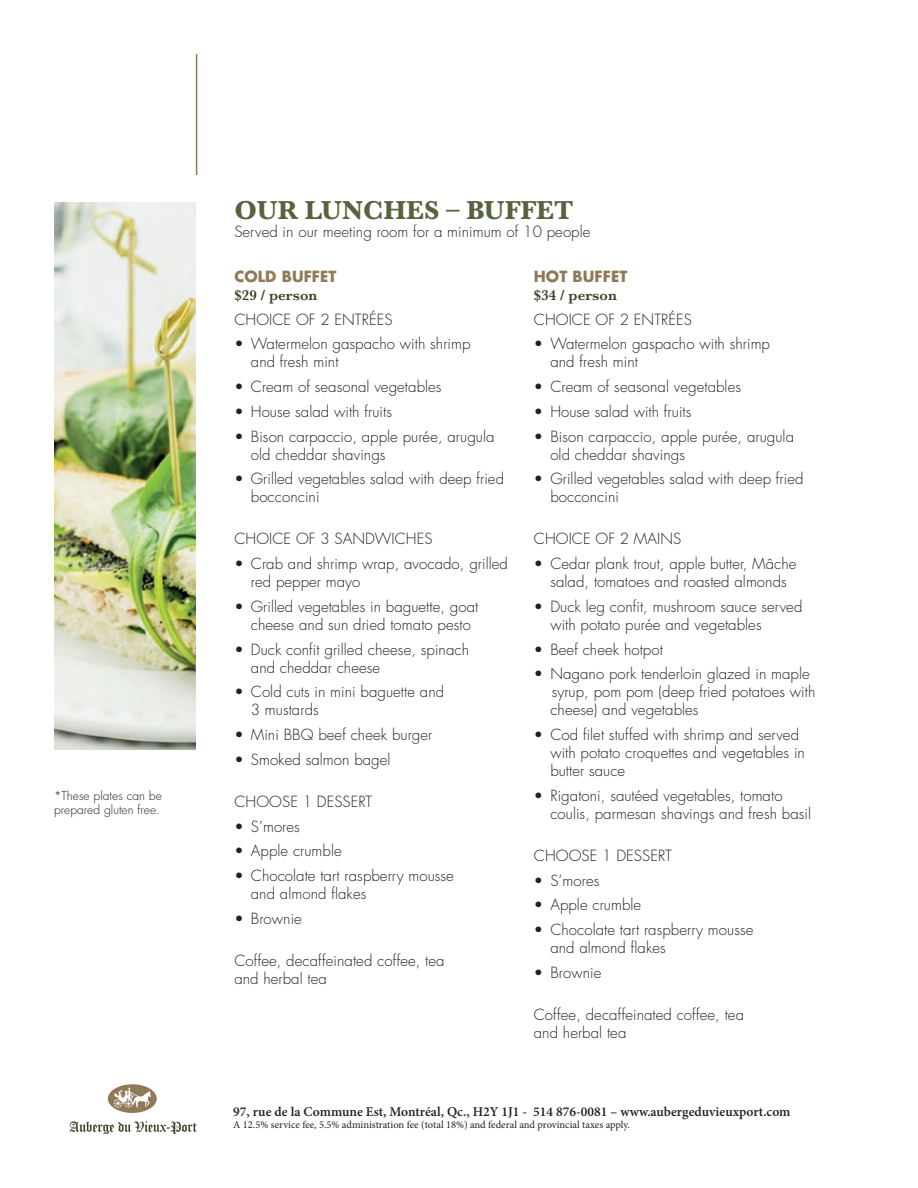
<style>
.page{position:relative;width:918px;height:1188px;background:#fff}
.page>*{position:absolute;margin:0;border:0;box-sizing:border-box;transform-origin:0 0}
.t1{font:700 27px "Baskerville";color:#57633e}
.t2{font:300 15px/18px "Futura";letter-spacing:.005em;color:#231f20}
.t3{font:600 15px "Baskerville";letter-spacing:.005em;color:#374325}
.t4{font:700 15px "Futura";letter-spacing:.005em;color:#8f7956}
.t5{font:600 13.5px "Minion Pro";color:#231f20}
.t6{font:300 12px/14.4px "Futura";letter-spacing:.005em;color:#231f20}
.t7{font:10.5px "Minion Pro";color:#231f20}
</style>
<div class="page">
<svg style="left:108px;top:1084px;width:49px;height:29px"></svg>
<svg style="left:70px;top:1121px;width:127px;height:13px"></svg>
<img style="left:54px;top:202px;width:141px;height:548px">
<hr style="left:196px;top:54px;width:1px;height:121px;background:#8f7956">
<p class="t6" style="left:54px;top:788px;width:109px">*These plates can be prepared gluten free.</p>
<h1 class="t1" style="left:234px;top:191px;width:341px">OUR LUNCHES – BUFFET</h1>
<p class="t2" style="left:234px;top:223px;width:358px">Served in our meeting room for a minimum of 10 people</p>
<p class="t4" style="left:234px;top:266px;width:104px">COLD BUFFET</p>
<p class="t3" style="left:234px;top:285px;width:85px">$29 / person</p>
<p class="t2" style="left:234px;top:311px;width:160px">CHOICE OF 2 ENTRÉES</p>
<p class="t2" style="left:251px;top:335px;width:221px;text-indent:-16px">• Watermelon gaspacho with shrimp and fresh mint</p>
<p class="t2" style="left:234px;top:378px;width:209px">• Cream of seasonal vegetables</p>
<p class="t2" style="left:234px;top:403px;width:159px">• House salad with fruits</p>
<p class="t2" style="left:251px;top:428px;width:245px;text-indent:-16px">• Bison carpaccio, apple purée, arugula old cheddar shavings</p>
<p class="t2" style="left:251px;top:470px;width:255px;text-indent:-16px">• Grilled vegetables salad with deep fried bocconcini</p>
<p class="t2" style="left:234px;top:530px;width:200px">CHOICE OF 3 SANDWICHES</p>
<p class="t2" style="left:251px;top:555px;width:259px;text-indent:-16px">• Crab and shrimp wrap, avocado, grilled red pepper mayo</p>
<p class="t2" style="left:251px;top:598px;width:229px;text-indent:-16px">• Grilled vegetables in baguette, goat cheese and sun dried tomato pesto</p>
<p class="t2" style="left:251px;top:641px;width:220px;text-indent:-16px">• Duck confit grilled cheese, spinach and cheddar cheese</p>
<p class="t2" style="left:251px;top:683px;width:195px;text-indent:-16px">• Cold cuts in mini baguette and<br>3 mustards</p>
<p class="t2" style="left:234px;top:726px;width:200px">• Mini BBQ beef cheek burger</p>
<p class="t2" style="left:234px;top:751px;width:158px">• Smoked salmon bagel</p>
<p class="t2" style="left:234px;top:793px;width:140px">CHOOSE 1 DESSERT</p>
<p class="t2" style="left:234px;top:818px;width:67px">• S’mores</p>
<p class="t2" style="left:234px;top:842px;width:109px">• Apple crumble</p>
<p class="t2" style="left:251px;top:867px;width:205px;text-indent:-16px">• Chocolate tart raspberry mousse and almond flakes</p>
<p class="t2" style="left:234px;top:910px;width:69px">• Brownie</p>
<p class="t2" style="left:234px;top:952px;width:212px">Coffee, decaffeinated coffee, tea and herbal tea</p>
<p class="t4" style="left:534px;top:266px;width:95px">HOT BUFFET</p>
<p class="t3" style="left:534px;top:285px;width:85px">$34 / person</p>
<p class="t2" style="left:534px;top:311px;width:160px">CHOICE OF 2 ENTRÉES</p>
<p class="t2" style="left:550px;top:335px;width:221px;text-indent:-16px">• Watermelon gaspacho with shrimp and fresh mint</p>
<p class="t2" style="left:534px;top:378px;width:209px">• Cream of seasonal vegetables</p>
<p class="t2" style="left:534px;top:403px;width:159px">• House salad with fruits</p>
<p class="t2" style="left:550px;top:428px;width:245px;text-indent:-16px">• Bison carpaccio, apple purée, arugula old cheddar shavings</p>
<p class="t2" style="left:550px;top:470px;width:255px;text-indent:-16px">• Grilled vegetables salad with deep fried bocconcini</p>
<p class="t2" style="left:534px;top:530px;width:149px">CHOICE OF 2 MAINS</p>
<p class="t2" style="left:534px;top:555px;width:264px;text-align:center">• Cedar plank trout, apple butter, Mâche salad, tomatoes and roasted almonds</p>
<p class="t2" style="left:550px;top:598px;width:254px;text-indent:-16px">• Duck leg confit, mushroom sauce served with potato purée and vegetables</p>
<p class="t2" style="left:534px;top:641px;width:131px">• Beef cheek hotpot</p>
<p class="t2" style="left:550px;top:665px;width:267px;text-indent:-16px">• Nagano pork tenderloin glazed in maple syrup, pom pom (deep fried potatoes with cheese) and vegetables</p>
<p class="t2" style="left:550px;top:726px;width:256px;text-indent:-16px">• Cod filet stuffed with shrimp and served with potato croquettes and vegetables in butter sauce</p>
<p class="t2" style="left:550px;top:787px;width:262px;text-indent:-16px">• Rigatoni, sautéed vegetables, tomato coulis, parmesan shavings and fresh basil</p>
<p class="t2" style="left:534px;top:847px;width:140px">CHOOSE 1 DESSERT</p>
<p class="t2" style="left:534px;top:872px;width:67px">• S’mores</p>
<p class="t2" style="left:534px;top:896px;width:109px">• Apple crumble</p>
<p class="t2" style="left:550px;top:921px;width:205px;text-indent:-16px">• Chocolate tart raspberry mousse and almond flakes</p>
<p class="t2" style="left:534px;top:964px;width:69px">• Brownie</p>
<p class="t2" style="left:534px;top:1006px;width:212px">Coffee, decaffeinated coffee, tea and herbal tea</p>
<p class="t5" style="left:233px;top:1102px;width:559px">97, rue de la Commune Est, Montréal, Qc., H2Y 1J1 - 514 876-0081 – www.aubergeduvieuxport.com</p>
<p class="t7" style="left:233px;top:1118px;width:398px">A 12.5% service fee, 5.5% administration fee (total 18%) and federal and provincial taxes apply.</p>
</div>
